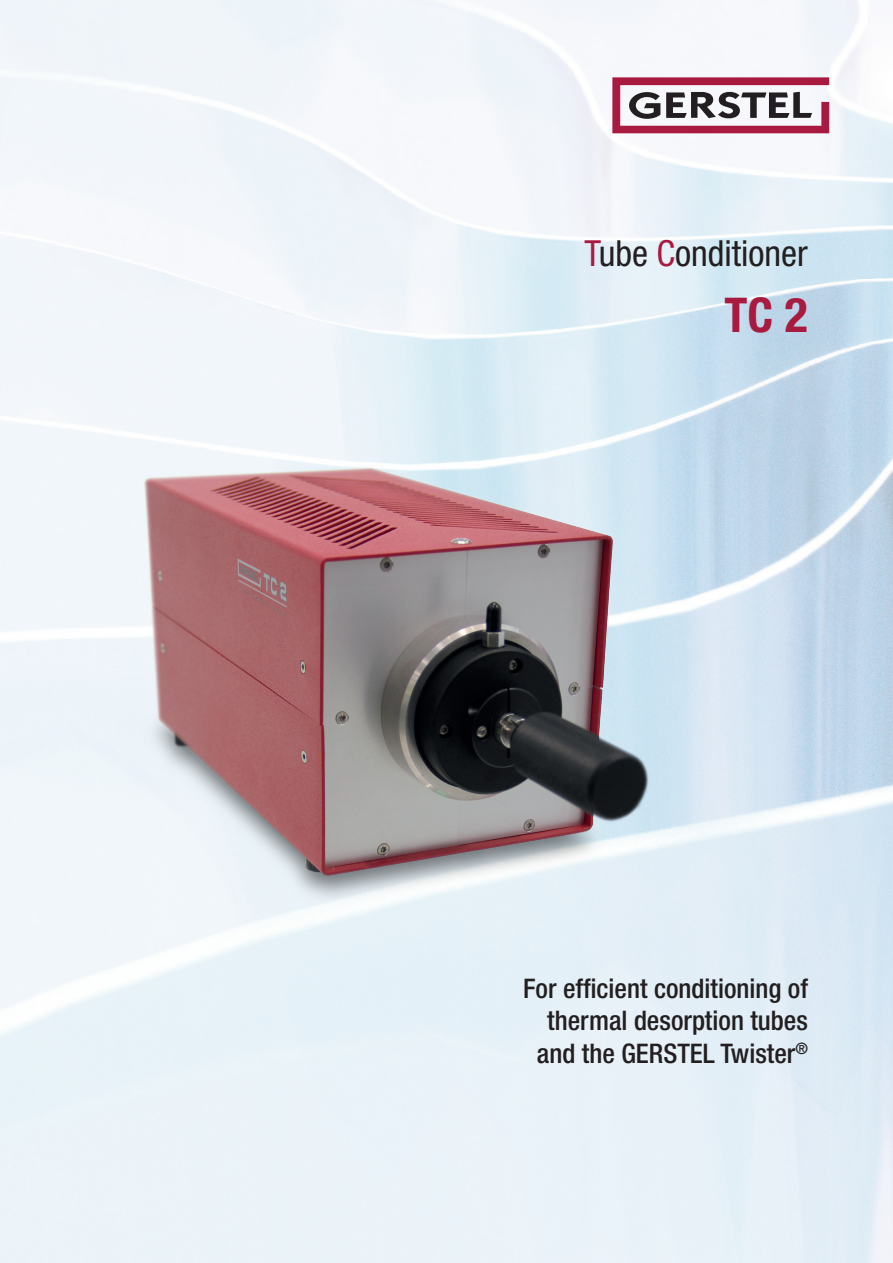
<style>
.page{position:relative;width:893px;height:1263px;background:#fff}
.page>*{position:absolute;margin:0;border:0;box-sizing:border-box;transform-origin:0 0}
.t1{font:700 condensed 48px "Helvetica Neue LT Pro";color:#a81a3f}
.t2{font:condensed 36px "Helvetica Neue LT Pro";color:#231f20}
.t3{font:500 condensed 27px/32.4px "Helvetica Neue LT Pro";color:#231f20;text-align:right}
.s1{color:#a81a3f}
</style>
<div class="page">
<img style="left:0;top:0;width:893px;height:1263px">
<svg style="left:612px;top:77px;width:217px;height:56px"></svg>
<img style="left:136px;top:459px;width:520px;height:452px">
<h2 class="t2" style="left:585px;top:232px;width:225px"><span class="s1">T</span>ube <span class="s1">C</span>onditioner</h2>
<h1 class="t1" style="left:724px;top:286px;width:85px">TC 2</h1>
<p class="t3" style="left:523px;top:972px;width:286px">For efficient conditioning of thermal desorption tubes and the GERSTEL Twister<sup>®</sup></p>
</div>
